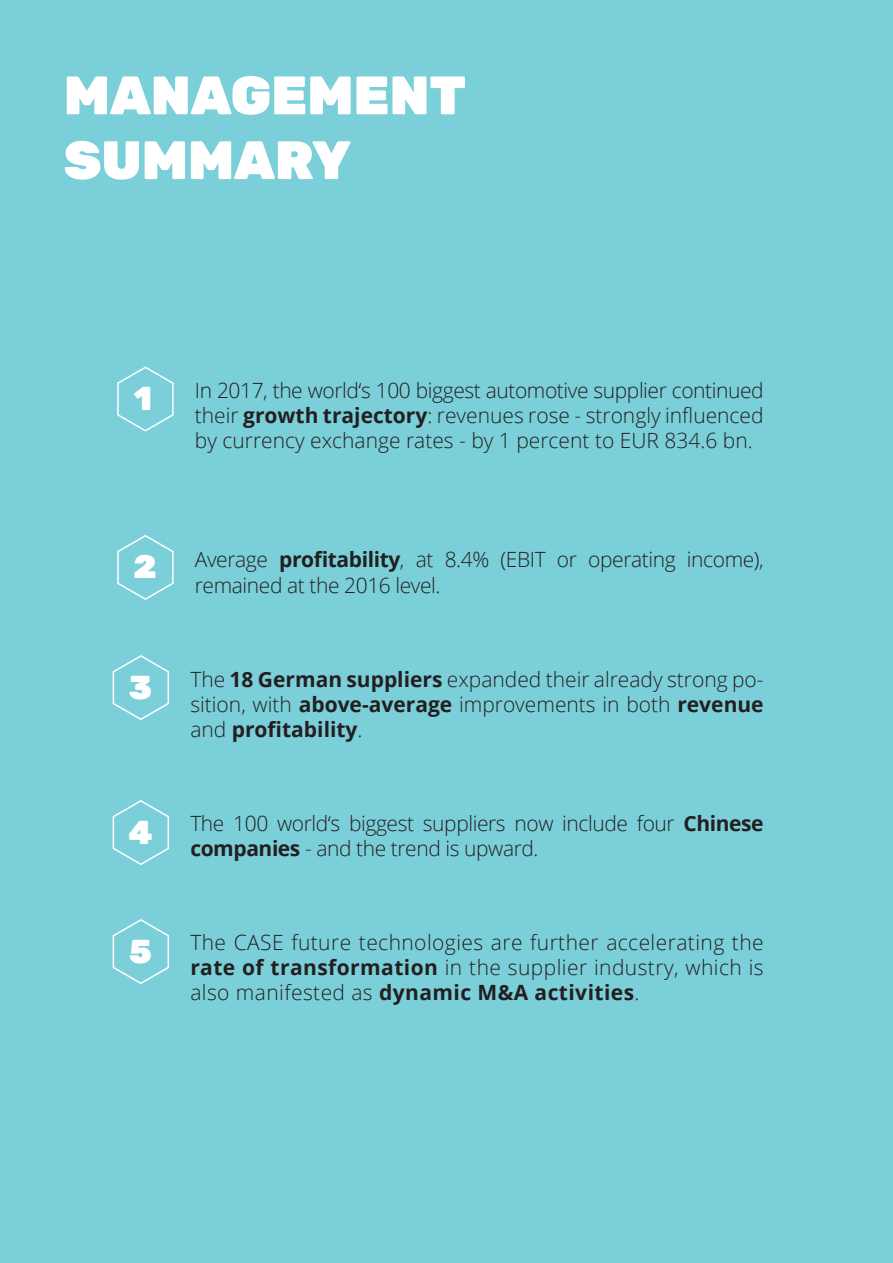
<style>
.page{position:relative;width:893px;height:1263px;background:#7bcfd9}
.page>*{position:absolute;margin:0;border:0;box-sizing:border-box;transform-origin:0 0}
.t1{font:900 54px/64.8px "Rubik";color:#fff}
.t2{font:900 33px "Rubik";color:#fff}
.t3{font:300 21px/25.2px "Open Sans";color:#231f20;text-align:justify}
.t4{font:300 21px/25.2px "Open Sans";letter-spacing:-.02em;color:#231f20}
.s1{font-weight:700}
.s2{font-family:"Rubik";font-weight:900;font-size:33px;color:#fff}
</style>
<div class="page">
<svg style="left:117px;top:366px;width:57px;height:66px"></svg>
<svg style="left:117px;top:535px;width:57px;height:65px"></svg>
<svg style="left:112px;top:655px;width:57px;height:65px"></svg>
<svg style="left:112px;top:800px;width:57px;height:65px"></svg>
<svg style="left:112px;top:919px;width:57px;height:65px"></svg>
<h1 class="t1" style="left:64px;top:63px;width:404px">MANAGEMENT<br>SUMMARY</h1>
<h2 class="t2" style="left:134px;top:379px;width:20px">1</h2>
<p class="t3" style="left:195px;top:377px;width:570px">In 2017, the world‘s 100 biggest automotive supplier continued their <span class="s1">growth trajectory</span>: revenues rose - strongly influenced by currency exchange rates - by 1 percent to EUR 834.6 bn.</p>
<p class="t4" style="left:195px;top:546px;width:570px;text-indent:-61px"><span class="s2">2</span> Average <span class="s1">profitability</span>, at 8.4% (EBIT or operating income), remained at the 2016 level.</p>
<p class="t3" style="left:190px;top:666px;width:575px;text-indent:-62px"><span class="s2">3</span> The <span class="s1">18 German suppliers</span> expanded their already strong po&shy;sition, with <span class="s1">above-average</span> improvements in both <span class="s1">revenue </span>and <span class="s1">profitability</span>.</p>
<p class="t4" style="left:190px;top:810px;width:575px;text-indent:-62px"><span class="s2">4</span> The 100 world‘s biggest suppliers now include four <span class="s1">Chinese companies</span> - and the trend is upward.</p>
<p class="t3" style="left:190px;top:929px;width:575px;text-indent:-61px"><span class="s2">5</span> The CASE future technologies are further accelerating the <span class="s1">rate of transformation</span> in the supplier industry, which is also manifested as <span class="s1">dynamic M&amp;A activities</span>.</p>
</div>
